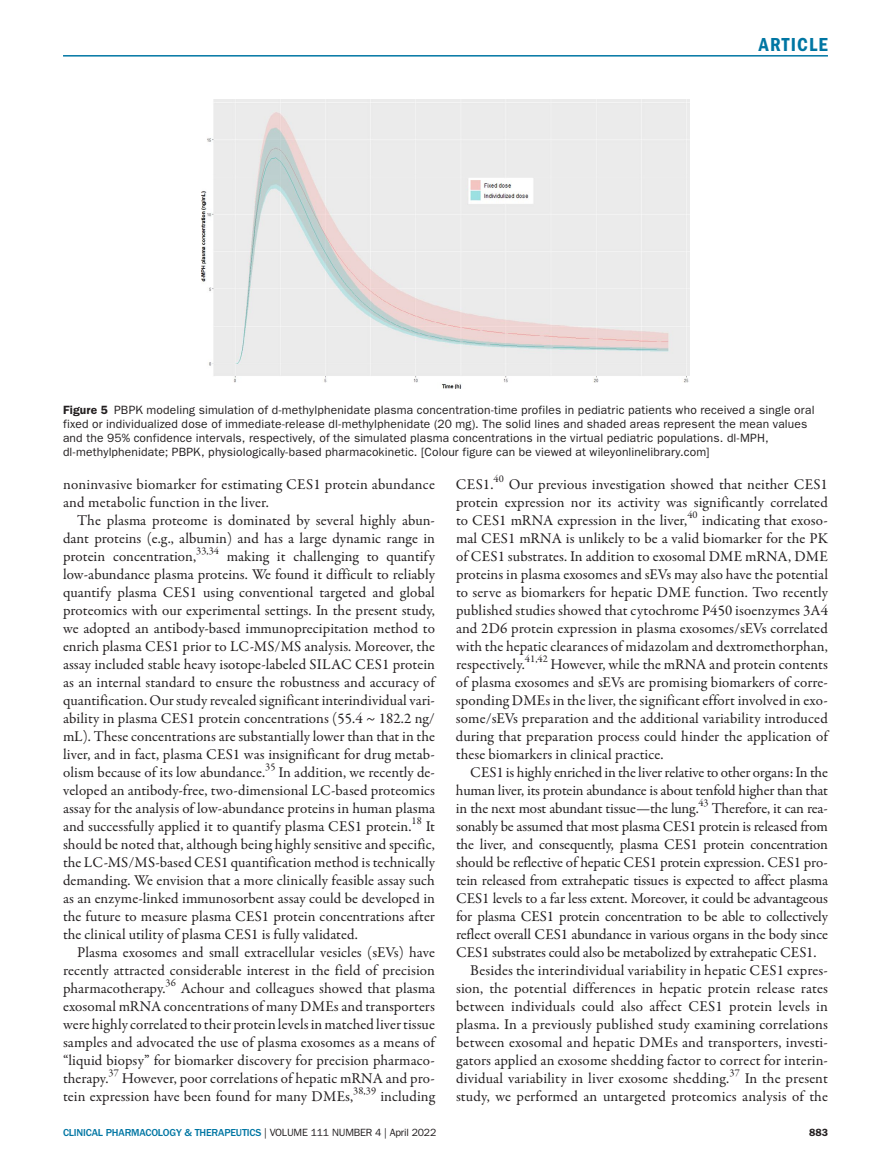
<style>
.page{position:relative;width:891px;height:1175px;background:#fff}
.page>*{position:absolute;margin:0;border:0;box-sizing:border-box;transform-origin:0 0}
.t1{font:19.5px "ITC Franklin Gothic Std Dm Cd";letter-spacing:.06em;color:#0076a3}
.t2{font:15px/18px "Garamond Premr Pro";letter-spacing:.005em;color:#231f20;text-align:justify}
.t3{font:15px "Garamond Premr Pro";letter-spacing:-.015em;color:#231f20}
.t4{font:12px/14.2px "ITC Franklin Gothic Std";letter-spacing:.015em;color:#231f20}
.t5{font:500 10.5px "ITC Franklin Gothic Std";letter-spacing:-.015em;color:#0076a3}
.t6{font:10.5px "Garamond Premr Pro";letter-spacing:.005em;color:#231f20}
.t7{font:600 10.5px "ITC Franklin Gothic Std";color:#231f20}
.s1{font-weight:600}
.s2{font-weight:400;color:#231f20}
</style>
<div class="page">
<hr style="left:63px;top:55px;width:765px;height:2px;background:#0076a3">
<img style="left:201px;top:100px;width:489px;height:288px">
<h1 class="t1" style="left:759px;top:33px;width:71px">ARTICLE</h1>
<p class="t4" style="left:63px;top:402px;width:753px"><span class="s1">Figure 5</span> PBPK modeling simulation of d-methylphenidate plasma concentration-time profiles in pediatric patients who received a single oral fixed or individualized dose of immediate-release dl-methylphenidate (20 mg). The solid lines and shaded areas represent the mean values and the 95% confidence intervals, respectively, of the simulated plasma concentrations in the virtual pediatric populations. dl-MPH, dl-methylphenidate; PBPK, physiologically-based pharmacokinetic. [Colour figure can be viewed at wileyonlinelibrary.com]</p>
<p class="t2" style="left:63px;top:475px;width:373px">noninvasive biomarker for estimating CES1 protein abundance and metabolic function in the liver.</p>
<p class="t2" style="left:63px;top:511px;width:373px;text-indent:14px">The plasma proteome is dominated by several highly abun&shy;dant proteins (e.g., albumin) and has a large dynamic range in protein concentration,</p>
<p class="t6" style="left:196px;top:544px;width:24px">33,34</p>
<p class="t2" style="left:63px;top:547px;width:373px;text-indent:164px">making it challenging to quantify low-abundance plasma proteins. We found it difficult to reliably quantify plasma CES1 using conventional targeted and global proteomics with our experimental settings. In the present study, we adopted an antibody-based immunoprecipitation method to enrich plasma CES1 prior to LC-MS/MS analysis. Moreover, the assay included stable heavy isotope-labeled SILAC CES1 protein as an internal standard to ensure the robustness and accuracy of quantification. Our study revealed significant interindividual vari&shy;ability in plasma CES1 protein concentrations (55.4 ~ 182.2 ng/ mL). These concentrations are substantially lower than that in the liver, and in fact, plasma CES1 was insignificant for drug metab&shy;olism because of its low abundance.</p>
<p class="t6" style="left:265px;top:760px;width:12px">35</p>
<p class="t2" style="left:63px;top:763px;width:373px;text-indent:216px">In addition, we recently de&shy;veloped an antibody-free, two-dimensional LC-based proteomics assay for the analysis of low-abundance proteins in human plasma and successfully applied it to quantify plasma CES1 protein.</p>
<p class="t6" style="left:412px;top:814px;width:12px">18</p>
<p class="t2" style="left:63px;top:817px;width:373px;text-indent:363px">It should be noted that, although being highly sensitive and specific, the LC-MS/MS-based CES1 quantification method is technically demanding. We envision that a more clinically feasible assay such as an enzyme-linked immunosorbent assay could be developed in the future to measure plasma CES1 protein concentrations after the clinical utility of plasma CES1 is fully validated.</p>
<p class="t2" style="left:63px;top:943px;width:373px;text-indent:14px">Plasma exosomes and small extracellular vesicles (sEVs) have recently attracted considerable interest in the field of precision pharmacotherapy.</p>
<p class="t6" style="left:166px;top:976px;width:12px">36</p>
<p class="t2" style="left:63px;top:979px;width:373px;text-indent:118px">Achour and colleagues showed that plasma exosomal mRNA concentrations of many DMEs and transporters were highly correlated to their protein levels in matched liver tissue samples and advocated the use of plasma exosomes as a means of “liquid biopsy” for biomarker discovery for precision pharmaco&shy;therapy.</p>
<p class="t6" style="left:109px;top:1066px;width:12px">37</p>
<p class="t2" style="left:63px;top:1069px;width:373px;text-indent:59px">However, poor correlations of hepatic mRNA and pro&shy;tein expression have been found for many DMEs,</p>
<p class="t6" style="left:353px;top:1084px;width:24px">38,39</p>
<p class="t2" style="left:380px;top:1087px;width:56px">including</p>
<p class="t6" style="left:494px;top:472px;width:12px">40</p>
<p class="t2" style="left:456px;top:475px;width:373px;text-indent:53px">Our previous investigation showed that neither CES1 protein expression nor its activity was significantly correlated to CES1 mRNA expression in the liver,</p>
<p class="t2" style="left:456px;top:475px;width:39px">CES1.</p>
<p class="t6" style="left:687px;top:508px;width:12px">40</p>
<p class="t2" style="left:456px;top:511px;width:374px;text-indent:246px">indicating that exoso&shy;mal CES1 mRNA is unlikely to be a valid biomarker for the PK of CES1 substrates. In addition to exosomal DME mRNA, DME proteins in plasma exosomes and sEVs may also have the potential to serve as biomarkers for hepatic DME function. Two recently published studies showed that cytochrome P450 isoenzymes 3A4 and 2D6 protein expression in plasma exosomes/sEVs correlated with the hepatic clearances of midazolam and dextromethorphan, respectively.</p>
<p class="t6" style="left:525px;top:652px;width:24px">41,42</p>
<p class="t2" style="left:456px;top:655px;width:373px;text-indent:95px">However, while the mRNA and protein contents of plasma exosomes and sEVs are promising biomarkers of corre&shy;sponding DMEs in the liver, the significant effort involved in exo&shy;some/sEVs preparation and the additional variability introduced during that preparation process could hinder the application of these biomarkers in clinical practice.</p>
<p class="t2" style="left:456px;top:763px;width:373px;text-indent:14px">CES1 is highly enriched in the liver relative to other organs: In the human liver, its protein abundance is about tenfold higher than that in the next most abundant tissue—the lung.</p>
<p class="t6" style="left:699px;top:796px;width:12px">43</p>
<p class="t3" style="left:712px;top:799px;width:118px">Therefore, it can rea-</p>
<p class="t2" style="left:456px;top:817px;width:373px">sonably be assumed that most plasma CES1 protein is released from</p>
<p class="t3" style="left:456px;top:835px;width:373px">the liver, and consequently, plasma CES1 protein concentration</p>
<p class="t2" style="left:456px;top:853px;width:373px">should be reflective of hepatic CES1 protein expression. CES1 pro-</p>
<p class="t2" style="left:456px;top:871px;width:373px">tein released from extrahepatic tissues is expected to affect plasma</p>
<p class="t2" style="left:456px;top:889px;width:373px">CES1 levels to a far less extent. Moreover, it could be advantageous</p>
<p class="t2" style="left:456px;top:907px;width:373px">for plasma CES1 protein concentration to be able to collectively</p>
<p class="t2" style="left:456px;top:925px;width:374px">reflect overall CES1 abundance in various organs in the body since</p>
<p class="t2" style="left:456px;top:943px;width:362px">CES1 substrates could also be metabolized by extrahepatic CES1.</p>
<p class="t2" style="left:470px;top:961px;width:359px">Besides the interindividual variability in hepatic CES1 expres-</p>
<p class="t2" style="left:456px;top:979px;width:374px">sion, the potential differences in hepatic protein release rates</p>
<p class="t2" style="left:456px;top:997px;width:373px">between individuals could also affect CES1 protein levels in</p>
<p class="t2" style="left:456px;top:1015px;width:373px">plasma. In a previously published study examining correlations</p>
<p class="t2" style="left:456px;top:1033px;width:373px">between exosomal and hepatic DMEs and transporters, investi-</p>
<p class="t2" style="left:456px;top:1051px;width:373px">gators applied an exosome shedding factor to correct for interin-</p>
<p class="t2" style="left:456px;top:1069px;width:275px">dividual variability in liver exosome shedding.</p>
<p class="t6" style="left:729px;top:1066px;width:12px">37</p>
<p class="t2" style="left:456px;top:1069px;width:373px;text-align:right">In the present<br>study, we performed an untargeted proteomics analysis of the</p>
<p class="t5" style="left:63px;top:1126px;width:375px">CLINICAL PHARMACOLOGY &amp; THERAPEUTICS <span class="s2">| VOLUME 111 NUMBER 4 | April 2022</span></p>
<p class="t7" style="left:809px;top:1125px;width:20px">883</p>
</div>
